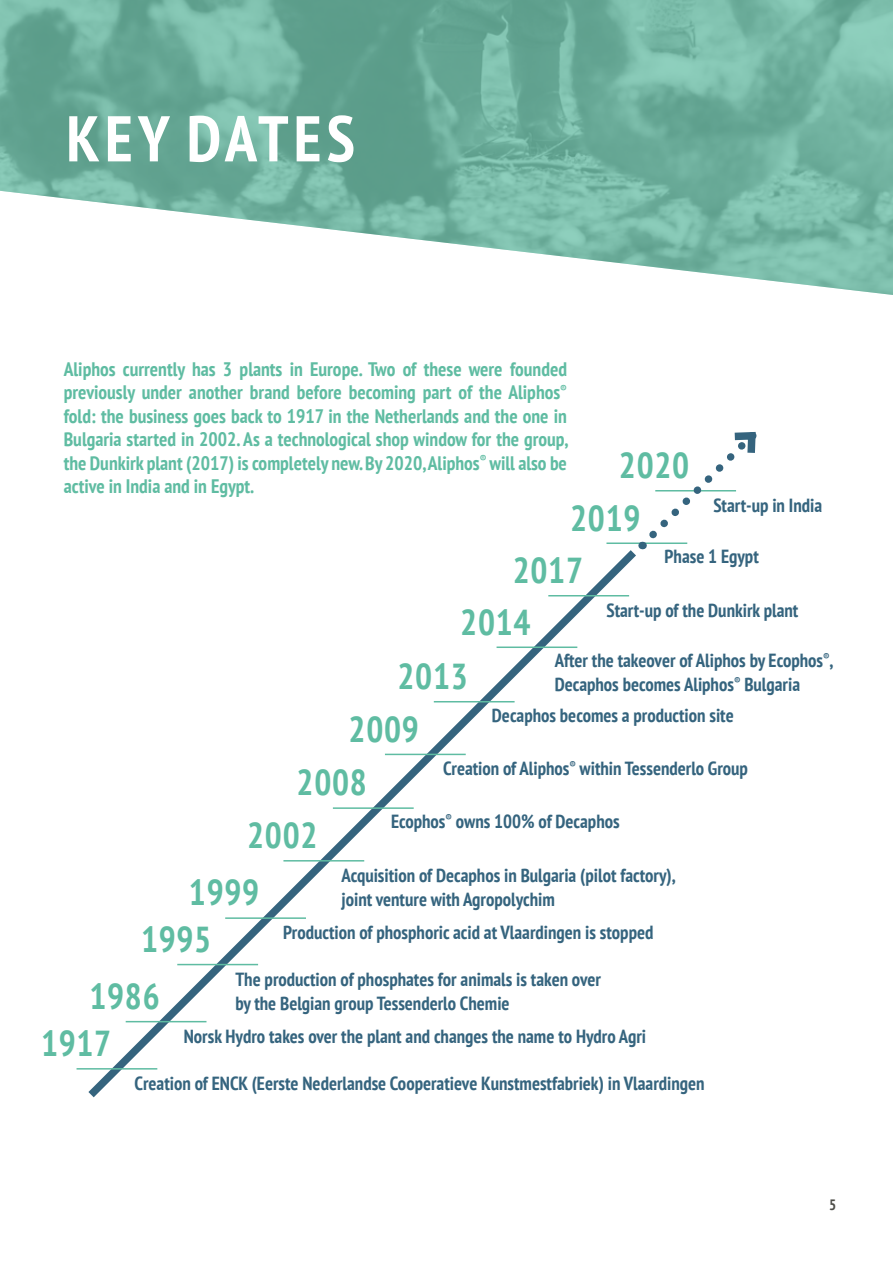
<style>
.page{position:relative;width:893px;height:1263px;background:#fff}
.page>*{position:absolute;margin:0;border:0;box-sizing:border-box;transform-origin:0 0}
.t1{font:700 condensed 64.5px "PT Sans";letter-spacing:.08em;color:#fff}
.t2{font:700 condensed 36px "PT Sans";letter-spacing:.02em;color:#5fbca2}
.t3{font:700 condensed 19.5px/23.4px "PT Sans";color:#5fbca2;text-align:justify}
.t4{font:700 condensed 18.9px/24.2px "PT Sans";color:#35647e}
.t5{font:700 condensed 15px "PT Sans";color:#4d4d48}
</style>
<div class="page">
<img style="left:0;top:0;width:893px;height:295px">
<svg style="left:80px;top:544px;width:564px;height:554px"></svg>
<hr style="left:126px;top:1021px;width:80px;height:1px;background:#5fbca2">
<hr style="left:177px;top:964px;width:81px;height:1px;background:#5fbca2">
<hr style="left:225px;top:917px;width:81px;height:2px;background:#5fbca2">
<hr style="left:283px;top:860px;width:81px;height:1px;background:#5fbca2">
<hr style="left:333px;top:807px;width:81px;height:2px;background:#5fbca2">
<hr style="left:385px;top:754px;width:81px;height:1px;background:#5fbca2">
<hr style="left:434px;top:701px;width:81px;height:1px;background:#5fbca2">
<hr style="left:497px;top:646px;width:80px;height:2px;background:#5fbca2">
<hr style="left:548px;top:595px;width:81px;height:1px;background:#5fbca2">
<hr style="left:606px;top:542px;width:81px;height:2px;background:#5fbca2">
<hr style="left:77px;top:1068px;width:80px;height:1px;background:#5fbca2">
<svg style="left:642px;top:431px;width:115px;height:118px"></svg>
<h1 class="t1" style="left:66px;top:96px;width:290px">KEY DATES</h1>
<p class="t3" style="left:64px;top:357px;width:506px">Aliphos currently has 3 plants in Europe. Two of these were founded previously under another brand before becoming part of the Aliphos<sup>® </sup>fold: the business goes back to 1917 in the Netherlands and the one in Bulgaria started in 2002. As a technological shop window for the group, the Dunkirk plant (2017) is completely new. By 2020, Aliphos<sup>®</sup> will also be active in India and in Egypt.</p>
<h2 class="t2" style="left:619px;top:441px;width:72px">2020</h2>
<h2 class="t2" style="left:570px;top:494px;width:72px">2019</h2>
<p class="t4" style="left:713px;top:493px;width:110px">Start-up in India</p>
<h2 class="t2" style="left:513px;top:546px;width:72px">2017</h2>
<h2 class="t2" style="left:460px;top:598px;width:72px">2014</h2>
<p class="t4" style="left:665px;top:544px;width:96px">Phase 1 Egypt</p>
<p class="t4" style="left:606px;top:597px;width:193px">Start-up of the Dunkirk plant</p>
<h2 class="t2" style="left:397px;top:652px;width:72px">2013</h2>
<h2 class="t2" style="left:349px;top:705px;width:72px">2009</h2>
<p class="t4" style="left:555px;top:648px;width:280px">After the takeover of Aliphos by Ecophos<sup>®</sup>,<br>Decaphos becomes Aliphos<sup>®</sup> Bulgaria</p>
<p class="t4" style="left:492px;top:702px;width:243px">Decaphos becomes a production site</p>
<h2 class="t2" style="left:297px;top:759px;width:72px">2008</h2>
<h2 class="t2" style="left:247px;top:811px;width:72px">2002</h2>
<p class="t4" style="left:443px;top:756px;width:306px">Creation of Aliphos<sup>®</sup> within Tessenderlo Group</p>
<p class="t4" style="left:391px;top:809px;width:230px">Ecophos<sup>®</sup> owns 100% of Decaphos</p>
<h2 class="t2" style="left:189px;top:869px;width:72px">1999</h2>
<h2 class="t2" style="left:141px;top:915px;width:72px">1995</h2>
<p class="t4" style="left:342px;top:863px;width:335px">Acquisition of Decaphos in Bulgaria (pilot factory), joint venture with Agropolychim</p>
<p class="t4" style="left:283px;top:920px;width:372px">Production of phosphoric acid at Vlaardingen is stopped</p>
<h2 class="t2" style="left:89px;top:972px;width:72px">1986</h2>
<h2 class="t2" style="left:41px;top:1019px;width:72px">1917</h2>
<p class="t4" style="left:235px;top:966px;width:367px">The production of phosphates for animals is taken over by the Belgian group Tessenderlo Chemie</p>
<p class="t4" style="left:184px;top:1023px;width:464px">Norsk Hydro takes over the plant and changes the name to Hydro Agri</p>
<p class="t4" style="left:135px;top:1071px;width:571px">Creation of ENCK (Eerste Nederlandse Cooperatieve Kunstmestfabriek) in Vlaardingen</p>
<p class="t5" style="left:829px;top:1195px;width:9px">5</p>
</div>
